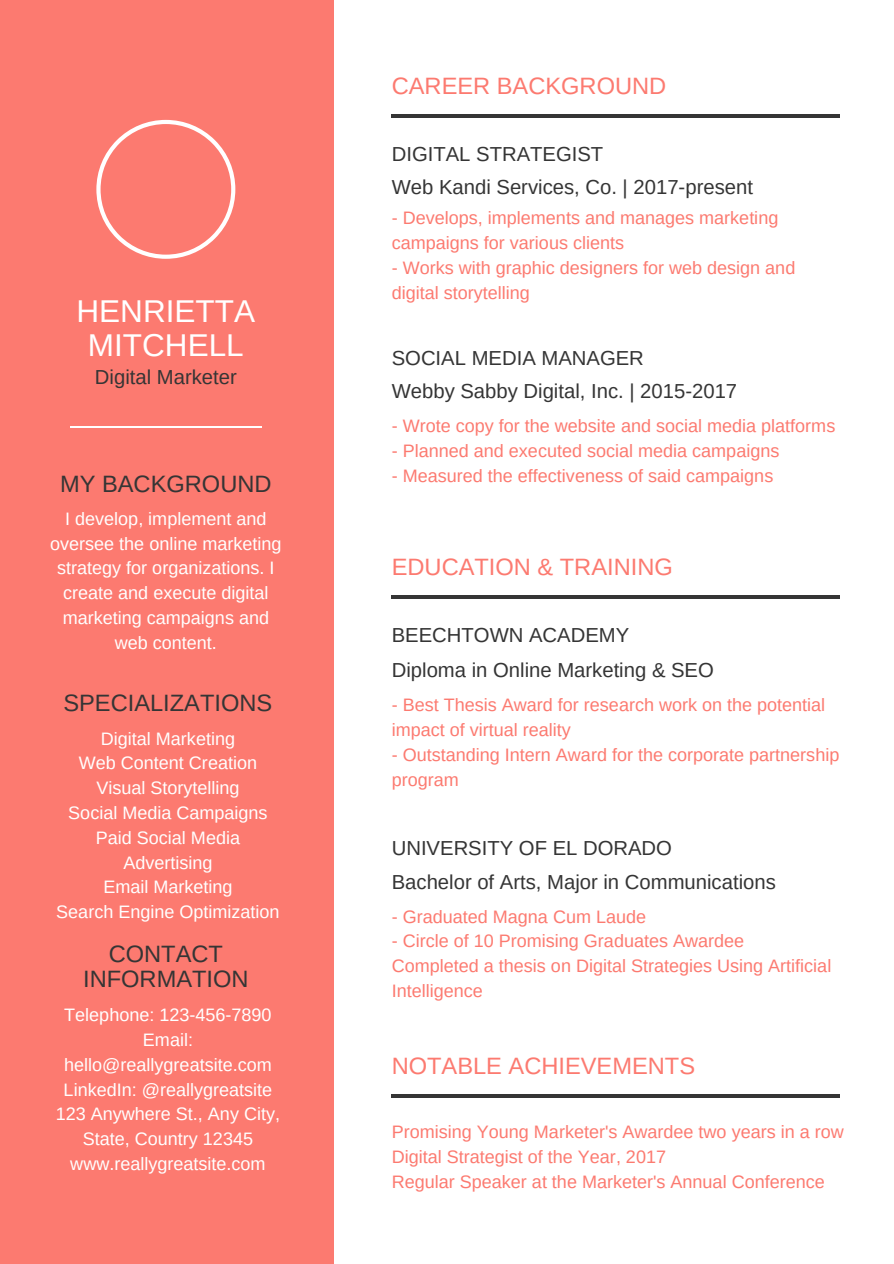
<style>
.page{position:relative;width:894px;height:1264px;background:#fff}
.page>*{position:absolute;margin:0;border:0;box-sizing:border-box;transform-origin:0 0}
.t1{font:31.5px/33.8px "Arimo";color:#fff;text-align:center}
.t2{font:23.7px "Arimo";color:#fc7a70}
.t3{font:23.7px/26px "Arimo";color:#353535;text-align:center}
.t4{font:20.25px/33.3px "Arimo";color:#353535}
.t5{font:18px/24.8px "Arimo";color:#fc7a70}
.t6{font:18px/24.8px "Arimo";color:#fff;text-align:center}
</style>
<div class="page">
<div style="left:0;top:0;width:334px;height:1263px;background:#fc7a70"></div>
<svg style="left:96px;top:120px;width:139px;height:139px"></svg>
<svg style="left:70px;top:426px;width:22px;height:1px"></svg>
<svg style="left:240px;top:426px;width:21px;height:1px"></svg>
<hr style="left:92px;top:426px;width:148px;height:1px;background:#fff">
<hr style="left:391px;top:114px;width:449px;height:4px;background:#353535">
<hr style="left:391px;top:595px;width:449px;height:3px;background:#353535">
<hr style="left:391px;top:1094px;width:449px;height:3px;background:#353535">
<h1 class="t1" style="left:76px;top:295px;width:180px">HENRIETTA<br>MITCHELL</h1>
<p class="t4" style="left:95px;top:360px;width:143px">Digital Marketer</p>
<h2 class="t3" style="left:60px;top:471px;width:213px">MY BACKGROUND</h2>
<p class="t6" style="left:50px;top:506px;width:233px">I develop, implement and oversee the online marketing strategy for organizations. I create and execute digital marketing campaigns and web content.</p>
<h2 class="t3" style="left:63px;top:690px;width:210px">SPECIALIZATIONS</h2>
<p class="t6" style="left:56px;top:726px;width:225px">Digital Marketing<br>Web Content Creation<br>Visual Storytelling<br>Social Media Campaigns<br>Paid Social Media<br>Advertising<br>Email Marketing<br>Search Engine Optimization</p>
<h2 class="t3" style="left:83px;top:940px;width:167px">CONTACT<br>INFORMATION</h2>
<p class="t6" style="left:56px;top:1002px;width:226px">Telephone: 123-456-7890<br>Email: hello@reallygreatsite.com<br>LinkedIn: @reallygreatsite<br>123 Anywhere St., Any City,<br>State, Country 12345 www.reallygreatsite.com</p>
<h2 class="t2" style="left:391px;top:73px;width:276px">CAREER BACKGROUND</h2>
<p class="t4" style="left:391px;top:137px;width:362px">DIGITAL STRATEGIST<br>Web Kandi Services, Co. | 2017-present</p>
<p class="t5" style="left:391px;top:206px;width:388px">- Develops, implements and manages marketing campaigns for various clients</p>
<p class="t5" style="left:391px;top:255px;width:405px">- Works with graphic designers for web design and digital storytelling</p>
<p class="t4" style="left:391px;top:341px;width:347px">SOCIAL MEDIA MANAGER<br>Webby Sabby Digital, Inc. | 2015-2017</p>
<p class="t5" style="left:391px;top:414px;width:445px">- Wrote copy for the website and social media platforms</p>
<p class="t5" style="left:391px;top:438px;width:389px">- Planned and executed social media campaigns</p>
<p class="t5" style="left:391px;top:463px;width:383px">- Measured the effectiveness of said campaigns</p>
<h2 class="t2" style="left:391px;top:553px;width:282px">EDUCATION &amp; TRAINING</h2>
<p class="t4" style="left:391px;top:617px;width:323px;line-height:35.5px">BEECHTOWN ACADEMY<br>Diploma in Online Marketing &amp; SEO</p>
<p class="t5" style="left:391px;top:692px;width:435px">- Best Thesis Award for research work on the potential impact of virtual reality</p>
<p class="t5" style="left:391px;top:742px;width:449px">- Outstanding Intern Award for the corporate partnership program</p>
<p class="t4" style="left:391px;top:831px;width:385px">UNIVERSITY OF EL DORADO<br>Bachelor of Arts, Major in Communications</p>
<p class="t5" style="left:391px;top:904px;width:256px">- Graduated Magna Cum Laude</p>
<p class="t5" style="left:391px;top:928px;width:441px">- Circle of 10 Promising Graduates Awardee<br>Completed a thesis on Digital Strategies Using Artificial<br>Intelligence</p>
<h2 class="t2" style="left:391px;top:1052px;width:305px">NOTABLE ACHIEVEMENTS</h2>
<p class="t5" style="left:391px;top:1119px;width:453px">Promising Young Marketer's Awardee two years in a row<br>Digital Strategist of the Year, 2017<br>Regular Speaker at the Marketer's Annual Conference</p>
</div>
